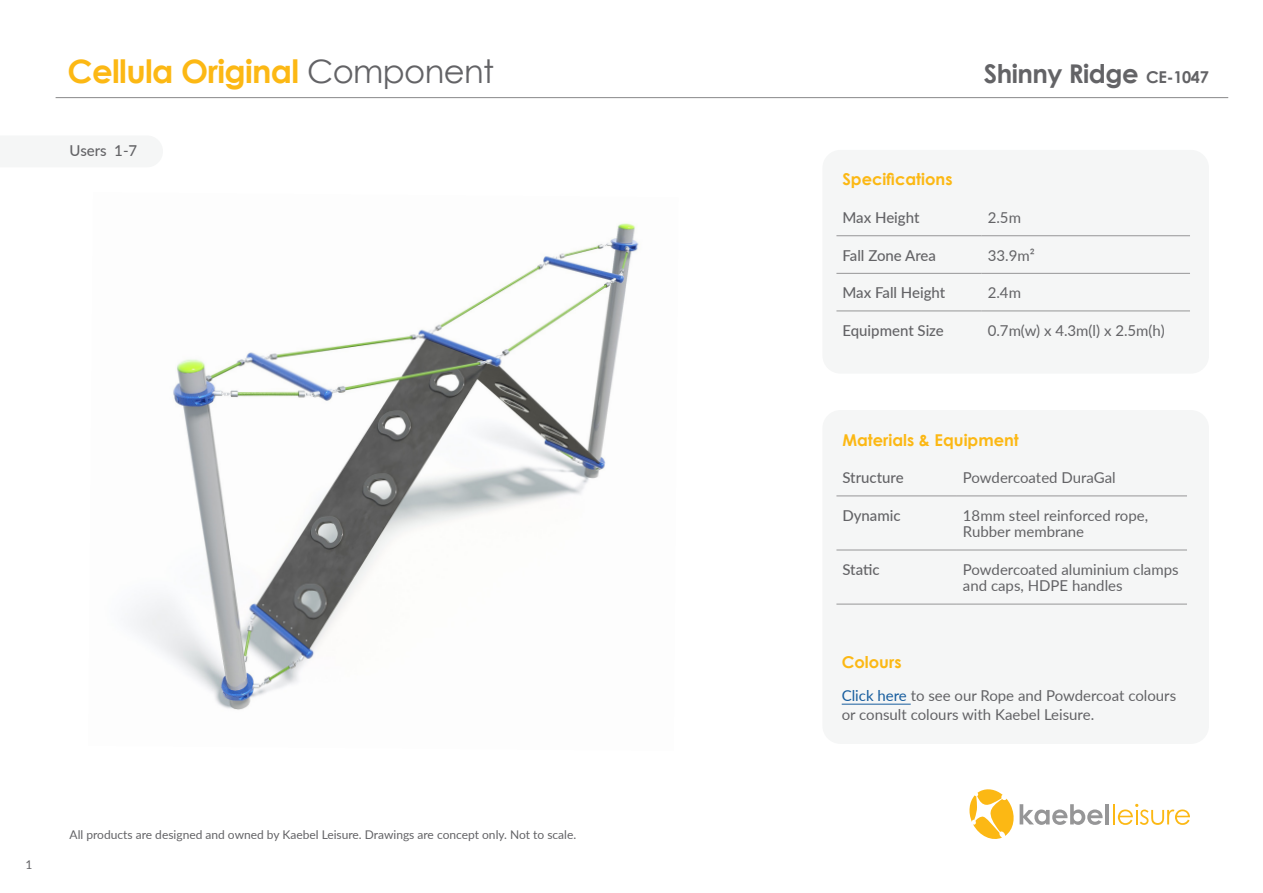
<style>
.page{position:relative;width:1263px;height:893px;background:#fff}
.page>*{position:absolute;margin:0;border:0;box-sizing:border-box;transform-origin:0 0}
.t1{font:700 32.25px "Century Gothic";letter-spacing:-.02em;color:#fcb814}
.t2{font:700 25.8px "Century Gothic";letter-spacing:-.02em;color:#636366}
.t3{font:700 16.35px "Century Gothic";color:#fcb814}
.t4{font:15px/16.5px "Lato";color:#636366}
.t5{font:500 15px "Lato";color:#636366}
.t6{font:12px "Lato";color:#636366}
.s1{font-weight:400;color:#636366}
.s2{font-size:16.35px}
.s3{color:#175d9e}
</style>
<div class="page">
<svg style="left:969px;top:789px;width:133px;height:50px"></svg>
<hr style="left:1105px;top:804px;width:3px;height:20px;background:#969697">
<hr style="left:1113px;top:804px;width:2px;height:20px;background:#fcb814">
<svg style="left:1118px;top:804px;width:72px;height:21px"></svg>
<hr style="left:56px;top:97px;width:1172px;height:1px;background:#969697">
<img style="left:130px;top:223px;width:509px;height:487px">
<div style="left:822px;top:410px;width:387px;height:334px;background:#f5f6f6;border-radius:18px"></div>
<hr style="left:836px;top:495px;width:121px;height:1px;background:#969697">
<hr style="left:957px;top:495px;width:230px;height:1px;background:#969697">
<hr style="left:836px;top:550px;width:121px;height:1px;background:#969697">
<hr style="left:957px;top:550px;width:230px;height:1px;background:#969697">
<hr style="left:836px;top:604px;width:121px;height:1px;background:#969697">
<hr style="left:957px;top:604px;width:230px;height:1px;background:#969697">
<div style="left:822px;top:150px;width:387px;height:224px;background:#f5f6f6;border-radius:18px"></div>
<hr style="left:836px;top:235px;width:146px;height:1px;background:#969697">
<hr style="left:982px;top:235px;width:208px;height:1px;background:#969697">
<hr style="left:836px;top:273px;width:146px;height:1px;background:#969697">
<hr style="left:982px;top:273px;width:208px;height:1px;background:#969697">
<hr style="left:836px;top:311px;width:146px;height:1px;background:#969697">
<hr style="left:982px;top:311px;width:208px;height:1px;background:#969697">
<hr style="left:842px;top:704px;width:69px;height:1px;background:#175d9e">
<p class="t1" style="left:68px;top:47px;width:428px">Cellula Original <span class="s1">Component</span></p>
<p class="t2" style="left:984px;top:54px;width:226px">Shinny Ridge <span class="s2">CE-1047</span></p>
<p class="t5" style="left:70px;top:140px;width:69px">Users 1-7</p>
<p class="t3" style="left:842px;top:167px;width:112px">Specifications</p>
<p class="t5" style="left:842px;top:207px;width:79px">Max Height</p>
<p class="t4" style="left:988px;top:209px;width:35px">2.5m</p>
<p class="t5" style="left:842px;top:244px;width:95px">Fall Zone Area</p>
<p class="t4" style="left:988px;top:246px;width:48px">33.9m²</p>
<p class="t5" style="left:842px;top:282px;width:104px">Max Fall Height</p>
<p class="t4" style="left:988px;top:284px;width:35px">2.4m</p>
<p class="t5" style="left:842px;top:319px;width:103px">Equipment Size</p>
<p class="t4" style="left:988px;top:321px;width:179px">0.7m(w) x 4.3m(l) x 2.5m(h)</p>
<p class="t3" style="left:842px;top:427px;width:178px">Materials &amp; Equipment</p>
<p class="t5" style="left:842px;top:467px;width:63px">Structure</p>
<p class="t4" style="left:963px;top:469px;width:154px">Powdercoated DuraGal</p>
<p class="t5" style="left:842px;top:504px;width:60px">Dynamic</p>
<p class="t4" style="left:963px;top:506px;width:187px">18mm steel reinforced rope,<br>Rubber membrane</p>
<p class="t5" style="left:842px;top:559px;width:39px">Static</p>
<p class="t4" style="left:963px;top:560px;width:217px">Powdercoated aluminium clamps and caps, HDPE handles</p>
<p class="t3" style="left:842px;top:650px;width:61px">Colours</p>
<p class="t4" style="left:842px;top:685px;width:336px;line-height:19.5px"><span class="s3">Click here</span> to see our Rope and Powdercoat colours or consult colours with Kaebel Leisure.</p>
<p class="t6" style="left:26px;top:856px;width:8px">1</p>
<p class="t6" style="left:70px;top:826px;width:508px">All products are designed and owned by Kaebel Leisure. Drawings are concept only. Not to scale.</p>
</div>
